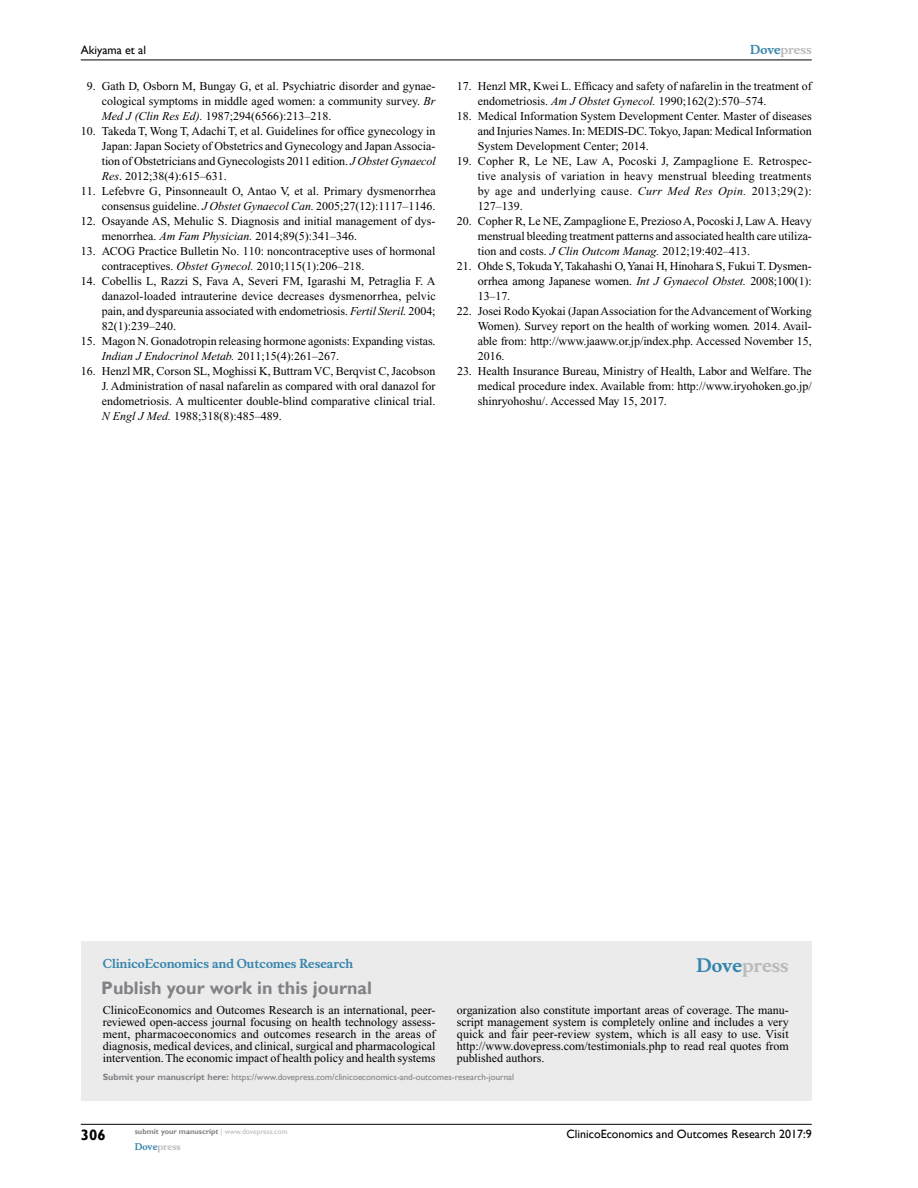
<style>
.page{position:relative;width:918px;height:1188px;background:#fff}
.page>*{position:absolute;margin:0;border:0;box-sizing:border-box;transform-origin:0 0}
.t1{font:700 18px "Gill Sans";color:#808285}
.t2{font:700 18px "Musee";color:#b8babc}
.t3{font:700 15px "Gill Sans";color:#000}
.t4{font:12px/15px "Times New Roman";color:#000;text-align:justify}
.t5{font:12px "Gill Sans";color:#000}
.t6{font:700 12px "Musee";color:#3785ad}
.t7{font:700 12px "Musee";color:#b8babc}
.t8{font:9px "Gill Sans";color:#808285}
.t9{font:700 9px "Musee";color:#b8babc}
.t10{font:700 7.5px "Gill Sans";color:#808285}
.s1{font-style:italic}
.s2{color:#3785ad}
.s3{font-weight:700}
.s4{font-weight:400;color:#b8babc}
</style>
<div class="page">
<div style="left:81px;top:941px;width:731px;height:159px;background:#ebebec"></div>
<hr style="left:81px;top:1124px;width:731px;height:1px;background:#000">
<hr style="left:81px;top:60px;width:731px;height:1px;background:#000">
<p class="t5" style="left:81px;top:43px;width:67px">Akiyama et al</p>
<p class="t4" style="left:102px;top:79px;width:335px;text-indent:-15px">9. Gath D, Osborn M, Bungay G, et al. Psychiatric disorder and gynae&shy;cological symptoms in middle aged women: a community survey. <span class="s1">Br Med J (Clin Res Ed).</span> 1987;294(6566):213–218.</p>
<p class="t4" style="left:102px;top:124px;width:335px;text-indent:-21px">10. Takeda T, Wong T, Adachi T, et al. Guidelines for office gynecology in Japan: Japan Society of Obstetrics and Gynecology and Japan Associa&shy;tion of Obstetricians and Gynecologists 2011 edition. <span class="s1">J Obstet Gynaecol Res</span>. 2012;38(4):615–631.</p>
<p class="t4" style="left:81px;top:184px;width:356px;text-align:right">11. Lefebvre G, Pinsonneault O, Antao V, et al. Primary dysmenorrhea consensus guideline. <span class="s1">J Obstet Gynaecol Can.</span> 2005;27(12):1117–1146.</p>
<p class="t4" style="left:102px;top:214px;width:335px;text-indent:-21px">12. Osayande AS, Mehulic S. Diagnosis and initial management of dys&shy;menorrhea. <span class="s1">Am Fam Physician.</span> 2014;89(5):341–346.</p>
<p class="t4" style="left:102px;top:244px;width:335px;text-indent:-21px">13. ACOG Practice Bulletin No. 110: noncontraceptive uses of hormonal contraceptives. <span class="s1">Obstet Gynecol.</span> 2010;115(1):206–218.</p>
<p class="t4" style="left:102px;top:274px;width:335px;text-indent:-21px">14. Cobellis L, Razzi S, Fava A, Severi FM, Igarashi M, Petraglia F. A danazol-loaded intrauterine device decreases dysmenorrhea, pelvic pain, and dyspareunia associated with endometriosis. <span class="s1">Fertil Steril.</span> 2004; 82(1):239–240.</p>
<p class="t4" style="left:102px;top:334px;width:335px;text-indent:-21px">15. Magon N. Gonadotropin releasing hormone agonists: Expanding vistas.<br><span class="s1">Indian J Endocrinol Metab.</span> 2011;15(4):261–267.</p>
<p class="t4" style="left:102px;top:364px;width:335px;text-indent:-21px">16. Henzl MR, Corson SL, Moghissi K, Buttram VC, Berqvist C, Jacobson J. Administration of nasal nafarelin as compared with oral danazol for endometriosis. A multicenter double-blind comparative clinical trial.<br><span class="s1">N Engl J Med.</span> 1988;318(8):485–489.</p>
<p class="t7" style="left:750px;top:43px;width:63px"><span class="s2">Dove</span>press</p>
<p class="t4" style="left:478px;top:79px;width:335px;text-indent:-21px">17. Henzl MR, Kwei L. Efficacy and safety of nafarelin in the treatment of endometriosis. <span class="s1">Am J Obstet Gynecol.</span> 1990;162(2):570–574.</p>
<p class="t4" style="left:478px;top:109px;width:335px;text-indent:-21px">18. Medical Information System Development Center. Master of diseases and Injuries Names. In: MEDIS-DC. Tokyo, Japan: Medical Information System Development Center; 2014.</p>
<p class="t4" style="left:478px;top:154px;width:336px;text-indent:-21px">19. Copher R, Le NE, Law A, Pocoski J, Zampaglione E. Retrospec&shy;tive analysis of variation in heavy menstrual bleeding treatments by age and underlying cause. <span class="s1">Curr Med Res Opin.</span> 2013;29(2):<br>127–139.</p>
<p class="t4" style="left:478px;top:214px;width:336px;text-indent:-21px">20. Copher R, Le NE, Zampaglione E, Prezioso A, Pocoski J, Law A. Heavy menstrual bleeding treatment patterns and associated health care utiliza&shy;tion and costs. <span class="s1">J Clin Outcom Manag.</span> 2012;19:402–413.</p>
<p class="t4" style="left:478px;top:259px;width:335px;text-indent:-21px">21. Ohde S, Tokuda Y, Takahashi O, Yanai H, Hinohara S, Fukui T. Dysmen&shy;orrhea among Japanese women. <span class="s1">Int J Gynaecol Obstet.</span> 2008;100(1):<br>13–17.</p>
<p class="t4" style="left:478px;top:304px;width:335px;text-indent:-21px">22. Josei Rodo Kyokai (Japan Association for the Advancement of Working Women). Survey report on the health of working women<span class="s1">.</span> 2014. Avail&shy;able from: http://www.jaaww.or.jp/index.php. Accessed November 15, 2016.</p>
<p class="t4" style="left:478px;top:364px;width:335px;text-indent:-21px">23. Health Insurance Bureau, Ministry of Health, Labor and Welfare. The medical procedure index. Available from: http://www.iryohoken.go.jp/ shinryohoshu/. Accessed May 15, 2017.</p>
<p class="t6" style="left:103px;top:956px;width:252px">ClinicoEconomics and Outcomes Research</p>
<h1 class="t1" style="left:101px;top:977px;width:272px">Publish your work in this journal</h1>
<h1 class="t2" style="left:697px;top:955px;width:94px"><span class="s2">Dove</span>press</h1>
<p class="t4" style="left:103px;top:1004px;width:334px;line-height:12px">ClinicoEconomics and Outcomes Research is an international, peer&shy;reviewed open-access journal focusing on health technology assess&shy;ment, pharmacoeconomics and outcomes research in the areas of diagnosis, medical devices, and clinical, surgical and pharmacological intervention. The economic impact of health policy and health systems</p>
<p class="t4" style="left:457px;top:1004px;width:333px;line-height:12px">organization also constitute important areas of coverage. The manu&shy;script management system is completely online and includes a very quick and fair peer-review system, which is all easy to use. Visit http://www.dovepress.com/testimonials.php to read real quotes from published authors.</p>
<p class="t8" style="left:103px;top:1072px;width:413px"><span class="s3">Submit your manuscript here:</span> https://www.dovepress.com/clinicoeconomics-and-outcomes-research-journal</p>
<p class="t3" style="left:81px;top:1126px;width:26px">306</p>
<p class="t10" style="left:135px;top:1127px;width:154px">submit your manuscript <span class="s4">| www.dovepress.com</span></p>
<p class="t9" style="left:135px;top:1141px;width:48px"><span class="s2">Dove</span>press</p>
<p class="t5" style="left:566px;top:1127px;width:247px">ClinicoEconomics and Outcomes Research 2017:9</p>
</div>
